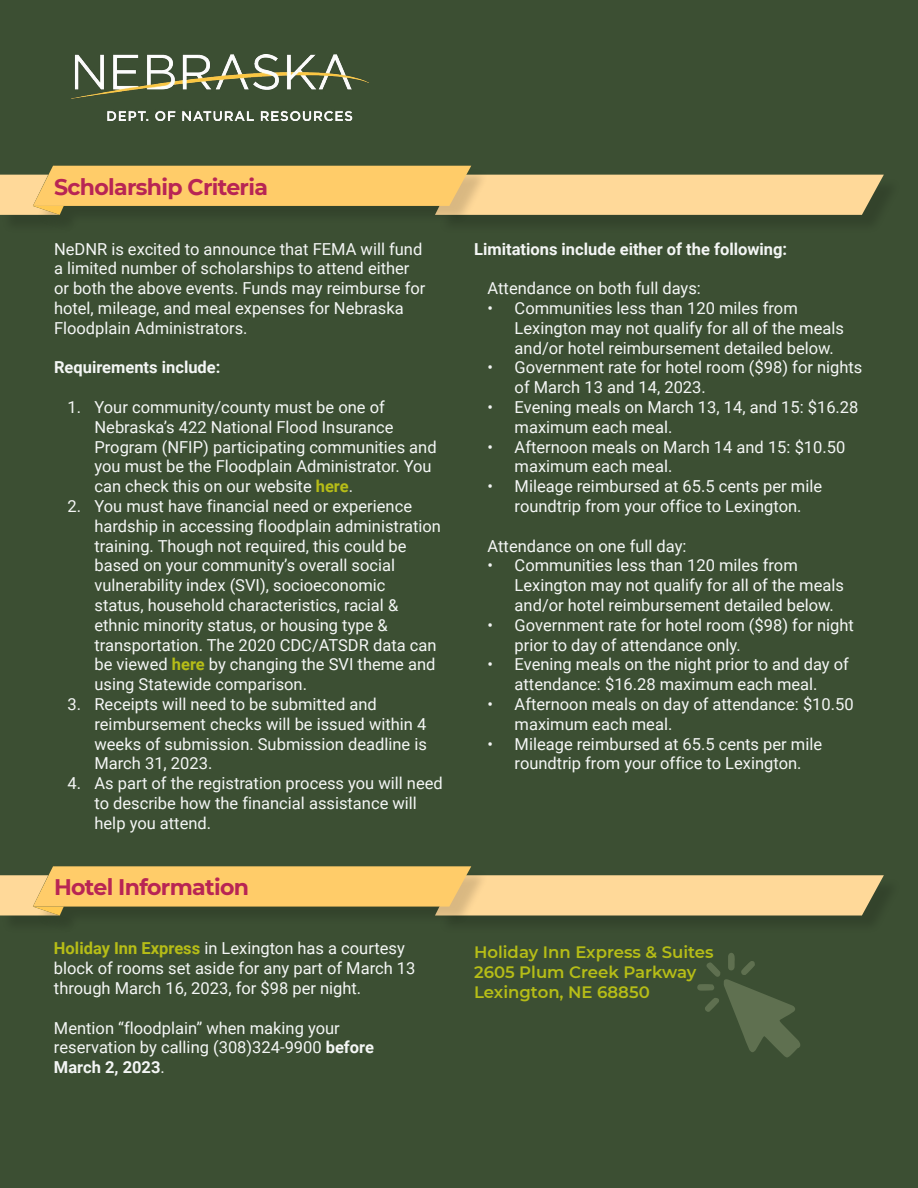
<style>
.page{position:relative;width:918px;height:1188px;background:#3c4f33}
.page>*{position:absolute;margin:0;border:0;box-sizing:border-box;transform-origin:0 0}
.t1{font:700 22.5px "Montserrat";letter-spacing:-.03em;color:#b82554}
.t2{font:16.5px/19.8px "Roboto";color:#f4f6f5}
.t3{font:600 16.5px/19.8px "Montserrat";color:#b6bd17}
.t4{font:700 16.5px "Roboto";color:#f4f6f5}
.s1{font-weight:700;color:#b6bd17}
.s2{font-weight:700}
</style>
<div class="page">
<svg style="left:697px;top:953px;width:103px;height:105px"></svg>
<div style="left:1px;top:177px;width:79px;height:57px;background:#38492f"></div>
<div style="left:1px;top:878px;width:79px;height:56px;background:#384a2f"></div>
<div style="left:438px;top:177px;width:464px;height:57px;background:#37482e"></div>
<div style="left:438px;top:878px;width:464px;height:56px;background:#37482e"></div>
<div style="left:36px;top:168px;width:453px;height:65px;background:#3b4e32"></div>
<svg style="left:0;top:166px;width:884px;height:49px"></svg>
<div style="left:36px;top:868px;width:453px;height:65px;background:#3b4e32"></div>
<svg style="left:0;top:866px;width:884px;height:50px"></svg>
<img style="left:72px;top:54px;width:296px;height:66px">
<h1 class="t1" style="left:54px;top:171px;width:215px">Scholarship Criteria</h1>
<p class="t2" style="left:54px;top:238px;width:373px">NeDNR is excited to announce that FEMA will fund a limited number of scholarships to attend either or both the above events. Funds may reimburse for hotel, mileage, and meal expenses for Nebraska Floodplain Administrators.</p>
<p class="t4" style="left:54px;top:356px;width:168px">Requirements include:</p>
<p class="t2" style="left:94px;top:397px;width:344px;text-indent:-27px">1. Your community/county must be one of Nebraska’s 422 National Flood Insurance Program (NFIP) participating communities and you must be the Floodplain Administrator. You can check this on our website <span class="s1">here</span>.</p>
<p class="t2" style="left:94px;top:496px;width:348px;text-indent:-27px">2. You must have financial need or experience hardship in accessing floodplain administration training. Though not required, this could be based on your community’s overall social vulnerability index (SVI), socioeconomic<br>status, household characteristics, racial &amp; ethnic minority status, or housing type &amp; transportation. The 2020 CDC/ATSDR data can be viewed <span class="s1">here</span> by changing the SVI theme and using Statewide comparison.</p>
<p class="t2" style="left:94px;top:694px;width:334px;text-indent:-27px">3. Receipts will need to be submitted and reimbursement checks will be issued within 4 weeks of submission. Submission deadline is March 31, 2023.</p>
<p class="t2" style="left:94px;top:773px;width:350px;text-indent:-27px">4. As part of the registration process you will need to describe how the financial assistance will help you attend.</p>
<h1 class="t1" style="left:54px;top:871px;width:197px">Hotel Information</h1>
<p class="t2" style="left:54px;top:938px;width:363px"><span class="s1">Holiday Inn Express</span> in Lexington has a courtesy block of rooms set aside for any part of March 13 through March 16, 2023, for $98 per night.</p>
<p class="t2" style="left:54px;top:1017px;width:322px">Mention “floodplain” when making your reservation by calling (308)324-9900 <span class="s2">before<br>March 2, 2023</span>.</p>
<p class="t4" style="left:474px;top:237px;width:315px">Limitations include either of the following:</p>
<p class="t2" style="left:488px;top:278px;width:215px">Attendance on both full days:</p>
<p class="t2" style="left:515px;top:298px;width:331px;text-indent:-27px">• Communities less than 120 miles from<br>Lexington may not qualify for all of the meals and/or hotel reimbursement detailed below.</p>
<p class="t2" style="left:515px;top:357px;width:349px;text-indent:-27px">• Government rate for hotel room ($98) for nights of March 13 and 14, 2023.</p>
<p class="t2" style="left:515px;top:397px;width:345px;text-indent:-27px">• Evening meals on March 13, 14, and 15: $16.28 maximum each meal.</p>
<p class="t2" style="left:515px;top:436px;width:332px;text-indent:-27px">• Afternoon meals on March 14 and 15: $10.50 maximum each meal.</p>
<p class="t2" style="left:488px;top:476px;width:336px;text-align:center">• Mileage reimbursed at 65.5 cents per mile roundtrip from your office to Lexington.</p>
<p class="t2" style="left:488px;top:535px;width:200px">Attendance on one full day:</p>
<p class="t2" style="left:515px;top:555px;width:331px;text-indent:-27px">• Communities less than 120 miles from<br>Lexington may not qualify for all of the meals and/or hotel reimbursement detailed below.</p>
<p class="t2" style="left:515px;top:614px;width:341px;text-indent:-27px">• Government rate for hotel room ($98) for night prior to day of attendance only.</p>
<p class="t2" style="left:488px;top:654px;width:363px;text-align:center">• Evening meals on the night prior to and day of attendance: $16.28 maximum each meal.</p>
<p class="t2" style="left:515px;top:694px;width:341px;text-indent:-27px">• Afternoon meals on day of attendance: $10.50 maximum each meal.</p>
<p class="t2" style="left:488px;top:733px;width:336px;text-align:center">• Mileage reimbursed at 65.5 cents per mile roundtrip from your office to Lexington.</p>
<p class="t3" style="left:474px;top:942px;width:241px">Holiday Inn Express &amp; Suites<br>2605 Plum Creek Parkway<br>Lexington, NE 68850</p>
</div>
